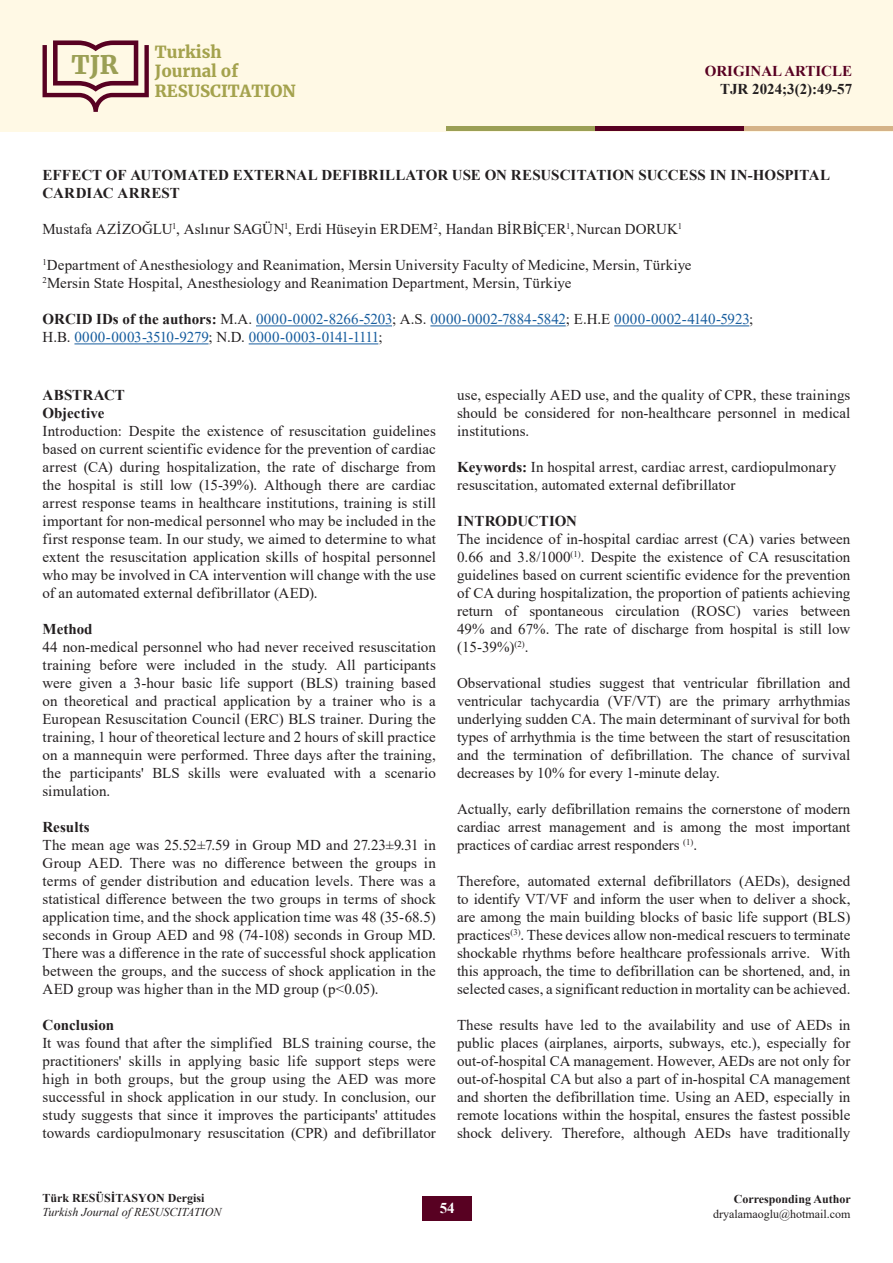
<style>
.page{position:relative;width:893px;height:1263px;background:#fff}
.page>*{position:absolute;margin:0;border:0;box-sizing:border-box;transform-origin:0 0}
.t1{font:900 25.35px "Merriweather";color:#9b9f55}
.t2{font:900 16.5px/19.8px "Merriweather";color:#a4a24d}
.Temel_Paragraf{font:15px/18px "Times New Roman";color:#231f20;text-align:justify}
.Temel_Paragraf-2{font:700 15px/18px "Times New Roman";color:#231f20}
.Temel_Paragraf-3{font:15px "Times New Roman";color:#175d9e}
.t3{font:700 15px "Times New Roman";color:#580122}
.t4{font:700 15px "Times New Roman";color:#fff}
.t5{font:700 12px "Times New Roman";color:#231f20}
.t6{font:italic 12px "Times New Roman";color:#231f20}
.t7{font:12px "Times New Roman";color:#231f20}
.s1{font-weight:700;color:#231f20}
.s2{color:#231f20}
.s3{font-weight:700}
</style>
<div class="page">
<div style="left:0;top:0;width:893px;height:131px;background:#fff9e5"></div>
<svg style="left:43px;top:40px;width:106px;height:72px"></svg>
<div style="left:446px;top:126px;width:149px;height:5px;background:#9b9f55"></div>
<div style="left:595px;top:126px;width:149px;height:5px;background:#580122"></div>
<div style="left:744px;top:126px;width:149px;height:5px;background:#d5b388"></div>
<div style="left:422px;top:1196px;width:50px;height:24px;background:#580122"></div>
<hr style="left:256px;top:326px;width:136px;height:1px;background:#175d9e">
<hr style="left:430px;top:326px;width:136px;height:1px;background:#175d9e">
<hr style="left:614px;top:326px;width:135px;height:1px;background:#175d9e">
<hr style="left:74px;top:344px;width:135px;height:1px;background:#175d9e">
<hr style="left:249px;top:344px;width:129px;height:1px;background:#175d9e">
<h1 class="t1" style="left:72px;top:47px;width:48px">TJR</h1>
<p class="t2" style="left:155px;top:41px;width:142px">Turkish<br>Journal of<br>RESUSCITATION</p>
<p class="t3" style="left:705px;top:60px;width:149px">ORIGINAL ARTICLE</p>
<p class="Temel_Paragraf-2" style="left:720px;top:79px;width:134px">TJR 2024;3(2):49-57</p>
<p class="Temel_Paragraf-2" style="left:43px;top:166px;width:789px">EFFECT OF AUTOMATED EXTERNAL DEFIBRILLATOR USE ON RESUSCITATION SUCCESS IN IN-HOSPITAL<br>CARDIAC ARREST</p>
<p class="Temel_Paragraf" style="left:43px;top:220px;width:641px">Mustafa AZİZOĞLU<sup>1</sup>, Aslınur SAGÜN<sup>1</sup>, Erdi Hüseyin ERDEM<sup>2</sup>, Handan BİRBİÇER<sup>1</sup>, Nurcan DORUK<sup>1</sup></p>
<p class="Temel_Paragraf" style="left:43px;top:256px;width:651px"><sup>1</sup>Department of Anesthesiology and Reanimation, Mersin University Faculty of Medicine, Mersin, Türkiye</p>
<p class="Temel_Paragraf" style="left:43px;top:274px;width:530px"><sup>2</sup>Mersin State Hospital, Anesthesiology and Reanimation Department, Mersin, Türkiye</p>
<p class="Temel_Paragraf-3" style="left:43px;top:309px;width:712px"><span class="s1">ORCID IDs of the authors:</span> <span class="s2">M.A.</span> 0000-0002-8266-5203<span class="s2">; A.S.</span> 0000-0002-7884-5842<span class="s2">; E.H.E</span> 0000-0002-4140-5923<span class="s2">;</span></p>
<p class="Temel_Paragraf-3" style="left:43px;top:327px;width:342px"><span class="s2">H.B.</span> 0000-0003-3510-9279<span class="s2">; N.D.</span> 0000-0003-0141-1111<span class="s2">;</span></p>
<p class="Temel_Paragraf-2" style="left:43px;top:385px;width:84px">ABSTRACT</p>
<p class="Temel_Paragraf-2" style="left:43px;top:403px;width:63px">Objective</p>
<p class="Temel_Paragraf" style="left:43px;top:421px;width:395px">Introduction: Despite the existence of resuscitation guidelines based on current scientific evidence for the prevention of cardiac arrest (CA) during hospitalization, the rate of discharge from the hospital is still low (15-39%). Although there are cardiac arrest response teams in healthcare institutions, training is still important for non-medical personnel who may be included in the first response team. In our study, we aimed to determine to what extent the resuscitation application skills of hospital personnel who may be involved in CA intervention will change with the use of an automated external defibrillator (AED).</p>
<p class="Temel_Paragraf-2" style="left:43px;top:619px;width:51px">Method</p>
<p class="Temel_Paragraf" style="left:43px;top:637px;width:395px">44 non-medical personnel who had never received resuscitation training before were included in the study. All participants were given a 3-hour basic life support (BLS) training based on theoretical and practical application by a trainer who is a European Resuscitation Council (ERC) BLS trainer. During the training, 1 hour of theoretical lecture and 2 hours of skill practice on a mannequin were performed. Three days after the training, the participants' BLS skills were evaluated with a scenario simulation.</p>
<p class="Temel_Paragraf-2" style="left:43px;top:817px;width:49px">Results</p>
<p class="Temel_Paragraf" style="left:43px;top:835px;width:395px">The mean age was 25.52±7.59 in Group MD and 27.23±9.31 in Group AED. There was no difference between the groups in terms of gender distribution and education levels. There was a statistical difference between the two groups in terms of shock application time, and the shock application time was 48 (35-68.5) seconds in Group AED and 98 (74-108) seconds in Group MD.<br>There was a difference in the rate of successful shock application between the groups, and the success of shock application in the AED group was higher than in the MD group (p&lt;0.05).</p>
<p class="Temel_Paragraf-2" style="left:43px;top:1015px;width:73px">Conclusion</p>
<p class="Temel_Paragraf" style="left:43px;top:1033px;width:395px">It was found that after the simplified BLS training course, the practitioners' skills in applying basic life support steps were high in both groups, but the group using the AED was more successful in shock application in our study. In conclusion, our study suggests that since it improves the participants' attitudes towards cardiopulmonary resuscitation (CPR) and defibrillator</p>
<p class="Temel_Paragraf" style="left:457px;top:386px;width:395px">use, especially AED use, and the quality of CPR, these trainings should be considered for non-healthcare personnel in medical institutions.</p>
<p class="Temel_Paragraf" style="left:457px;top:458px;width:381px"><span class="s3">Keywords:</span> In hospital arrest, cardiac arrest, cardiopulmonary resuscitation, automated external defibrillator</p>
<p class="Temel_Paragraf-2" style="left:457px;top:512px;width:121px">INTRODUCTION</p>
<p class="Temel_Paragraf" style="left:457px;top:530px;width:395px">The incidence of in-hospital cardiac arrest (CA) varies between 0.66 and 3.8/1000<sup>(1)</sup>. Despite the existence of CA resuscitation guidelines based on current scientific evidence for the prevention of CA during hospitalization, the proportion of patients achieving return of spontaneous circulation (ROSC) varies between 49% and 67%. The rate of discharge from hospital is still low (15-39%)<sup>(2)</sup>.</p>
<p class="Temel_Paragraf" style="left:457px;top:674px;width:395px">Observational studies suggest that ventricular fibrillation and ventricular tachycardia (VF/VT) are the primary arrhythmias underlying sudden CA. The main determinant of survival for both types of arrhythmia is the time between the start of resuscitation and the termination of defibrillation. The chance of survival decreases by 10% for every 1-minute delay.</p>
<p class="Temel_Paragraf" style="left:457px;top:800px;width:395px">Actually, early defibrillation remains the cornerstone of modern cardiac arrest management and is among the most important practices of cardiac arrest responders <sup>(1)</sup>.</p>
<p class="Temel_Paragraf" style="left:457px;top:872px;width:395px">Therefore, automated external defibrillators (AEDs), designed to identify VT/VF and inform the user when to deliver a shock, are among the main building blocks of basic life support (BLS) practices<sup>(3)</sup>. These devices allow non-medical rescuers to terminate shockable rhythms before healthcare professionals arrive. With this approach, the time to defibrillation can be shortened, and, in selected cases, a significant reduction in mortality can be achieved.</p>
<p class="Temel_Paragraf" style="left:457px;top:1016px;width:395px">These results have led to the availability and use of AEDs in public places (airplanes, airports, subways, etc.), especially for out-of-hospital CA management. However, AEDs are not only for out-of-hospital CA but also a part of in-hospital CA management and shorten the defibrillation time. Using an AED, especially in remote locations within the hospital, ensures the fastest possible shock delivery. Therefore, although AEDs have traditionally</p>
<p class="t5" style="left:43px;top:1189px;width:163px">Türk RESÜSİTASYON Dergisi</p>
<p class="t6" style="left:43px;top:1204px;width:181px">Turkish Journal of RESUSCITATION</p>
<p class="t4" style="left:440px;top:1197px;width:16px">54</p>
<p class="t5" style="left:734px;top:1191px;width:118px">Corresponding Author</p>
<p class="t7" style="left:713px;top:1205px;width:139px">dryalamaoglu@hotmail.com</p>
</div>
